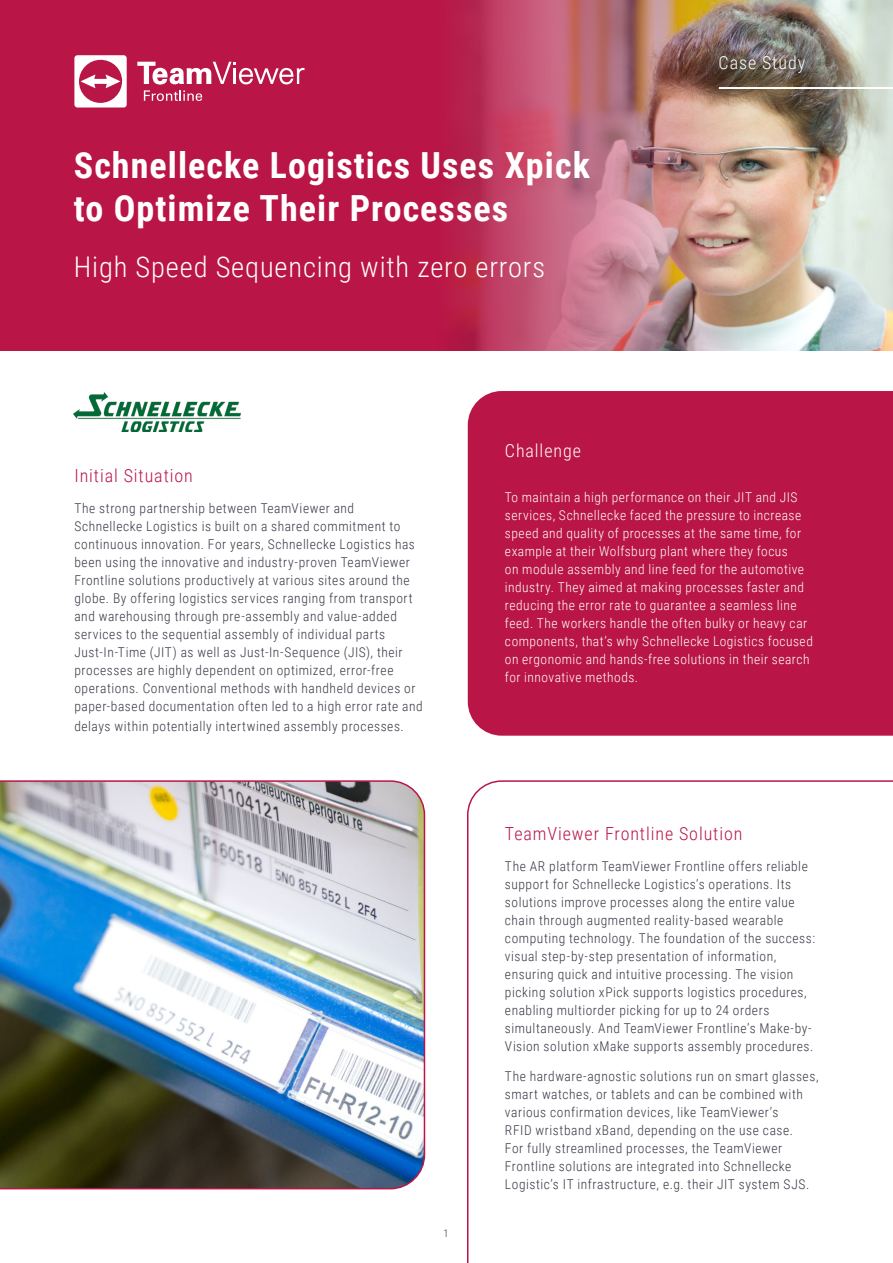
<style>
.page{position:relative;width:893px;height:1263px;background:#fff}
.page>*{position:absolute;margin:0;border:0;box-sizing:border-box;transform-origin:0 0}
.t1{font:700 36px/43.2px "Roboto Condensed";letter-spacing:.03em;color:#fff}
.t2{font:300 28.5px "Roboto Condensed";letter-spacing:.03em;color:#fff}
.t3{font:300 18px "Roboto Condensed";letter-spacing:.05em;color:#ba1547}
.t4{font:300 18px "Roboto Condensed";letter-spacing:.05em;color:#fff}
.t5{font:300 13.5px/18px "Roboto Condensed";letter-spacing:.04em;color:#373845}
.t6{font:300 13.5px/18px "Roboto Condensed";letter-spacing:.035em;color:#fff}
.t7{font:300 10.5px "Roboto Condensed";color:#373845}
</style>
<div class="page">
<div style="left:468px;top:391px;width:425px;height:345px;background:#ba1547"></div>
<svg style="left:467px;top:780px;width:426px;height:483px"></svg>
<img style="left:0;top:780px;width:425px;height:409px">
<img style="left:757px;top:0;width:136px;height:351px">
<img style="left:0;top:0;width:757px;height:351px">
<svg style="left:74px;top:55px;width:53px;height:53px"></svg>
<svg style="left:137px;top:62px;width:167px;height:39px"></svg>
<img style="left:74px;top:392px;width:166px;height:39px">
<svg style="left:719px;top:87px;width:174px;height:2px"></svg>
<h1 class="t1" style="left:74px;top:142px;width:518px">Schnellecke Logistics Uses Xpick to Optimize Their Processes</h1>
<h2 class="t2" style="left:74px;top:246px;width:473px">High Speed Sequencing with zero errors</h2>
<h3 class="t4" style="left:719px;top:50px;width:88px">Case Study</h3>
<h3 class="t3" style="left:74px;top:463px;width:120px">Initial Situation</h3>
<p class="t5" style="left:74px;top:499px;width:350px">The strong partnership between TeamViewer and Schnellecke Logistics is built on a shared commitment to continuous innovation. For years, Schnellecke Logistics has been using the innovative and industry-proven TeamViewer Frontline solutions productively at various sites around the globe. By offering logistics services ranging from transport and warehousing through pre-assembly and value-added services to the sequential assembly of individual parts Just-In-Time (JIT) as well as Just-In-Sequence (JIS), their processes are highly dependent on optimized, error-free operations. Conventional methods with handheld devices or paper-based documentation often led to a high error rate and</p>
<p class="t5" style="left:74px;top:716px;width:331px">delays within potentially intertwined assembly processes.</p>
<p class="t7" style="left:444px;top:1226px;width:7px">1</p>
<h3 class="t4" style="left:505px;top:438px;width:77px">Challenge</h3>
<p class="t6" style="left:505px;top:487px;width:309px">To maintain a high performance on their JIT and JIS services, Schnellecke faced the pressure to increase speed and quality of processes at the same time, for example at their Wolfsburg plant where they focus<br>on module assembly and line feed for the automotive industry. They aimed at making processes faster and reducing the error rate to guarantee a seamless line feed. The workers handle the often bulky or heavy car components, that’s why Schnellecke Logistics focused on ergonomic and hands-free solutions in their search for innovative methods.</p>
<h3 class="t3" style="left:505px;top:821px;width:239px">TeamViewer Frontline Solution</h3>
<p class="t5" style="left:505px;top:856px;width:312px">The AR platform TeamViewer Frontline offers reliable support for Schnellecke Logistics’s operations. Its solutions improve processes along the entire value chain through augmented reality-based wearable computing technology. The foundation of the success: visual step-by-step presentation of information, ensuring quick and intuitive processing. The vision picking solution xPick supports logistics procedures, enabling multiorder picking for up to 24 orders simultaneously. And TeamViewer Frontline’s Make-by-Vision solution xMake supports assembly procedures.</p>
<p class="t5" style="left:505px;top:1067px;width:315px">The hardware-agnostic solutions run on smart glasses, smart watches, or tablets and can be combined with various confirmation devices, like TeamViewer’s<br>RFID wristband xBand, depending on the use case.<br>For fully streamlined processes, the TeamViewer Frontline solutions are integrated into Schnellecke Logistic’s IT infrastructure, e.g. their JIT system SJS.</p>
</div>
